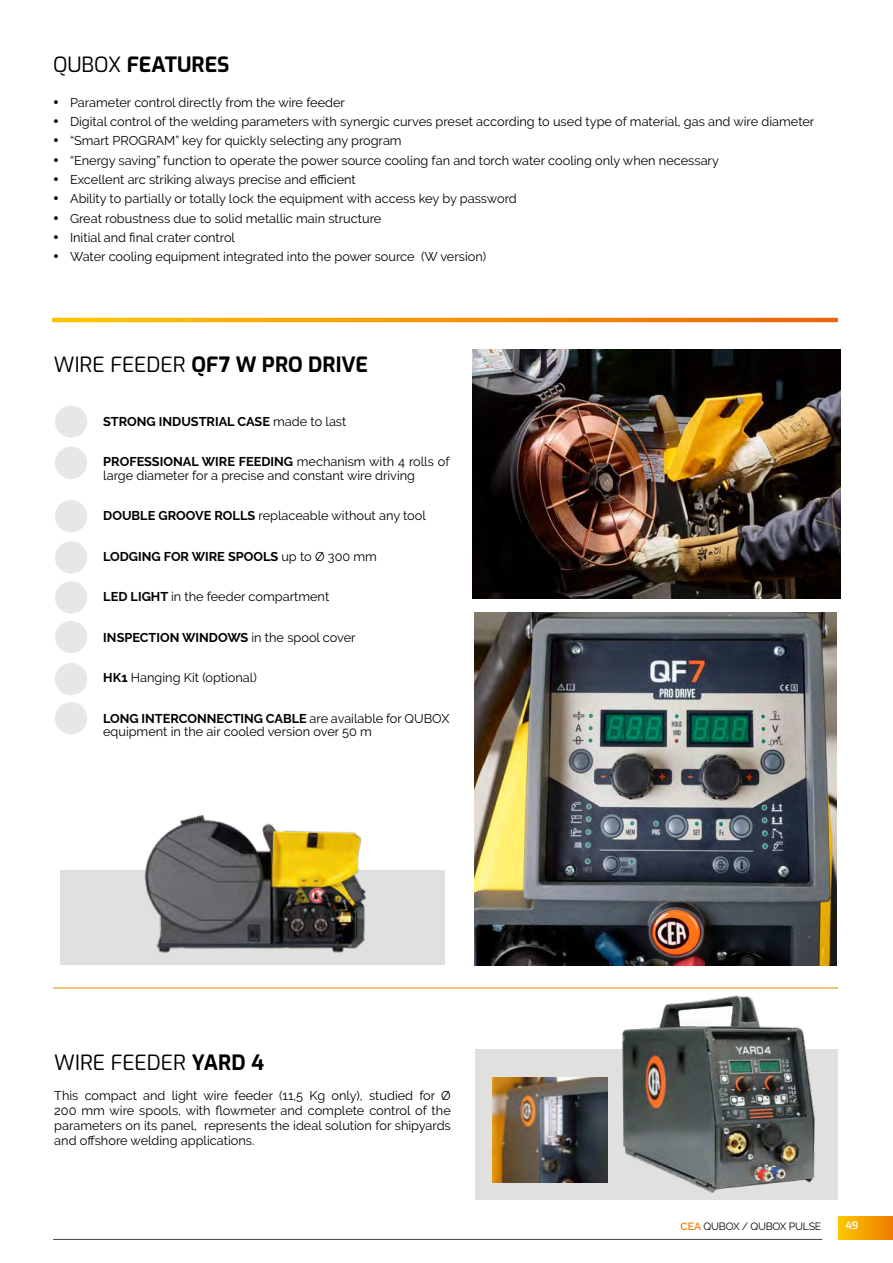
<style>
.page{position:relative;width:893px;height:1263px;background:#fff}
.page>*{position:absolute;margin:0;border:0;box-sizing:border-box;transform-origin:0 0}
.t1{font:700 21px "Exo";color:#000}
.t2{font:21px "Exo";color:#000}
.t3{font:12.75px/15px "Raleway";color:#000}
.t4{font:700 12.75px "Raleway";color:#000}
.t5{font:10.5px "Raleway";letter-spacing:-.02em;color:#000}
.t6{font:600 10.5px "Exo";color:#fff}
.s1{font-weight:400}
.s2{font-weight:700}
.s3{font-weight:600;color:#ef7d00}
</style>
<div class="page">
<hr style="left:53px;top:1239px;width:769px;height:1px;background:#464646">
<div style="left:839px;top:1216px;width:54px;height:23px;background:linear-gradient(to right,#fec700,#ef7c00)"></div>
<svg style="left:52px;top:318px;width:786px;height:4px;background:#f49600"></svg>
<hr style="left:53px;top:987px;width:785px;height:1px;background:#ef7d00">
<img style="left:475px;top:613px;width:362px;height:352px">
<div style="left:476px;top:1049px;width:362px;height:151px;background:#e0e0df"></div>
<img style="left:473px;top:349px;width:367px;height:249px">
<img style="left:60px;top:814px;width:385px;height:151px">
<img style="left:580px;top:995px;width:235px;height:198px">
<div style="left:55px;top:405px;width:32px;height:33px;background:#e7e7e7;border-radius:50%"></div>
<div style="left:55px;top:447px;width:32px;height:32px;background:#e7e7e7;border-radius:50%"></div>
<div style="left:55px;top:500px;width:32px;height:32px;background:#e7e7e7;border-radius:50%"></div>
<div style="left:55px;top:541px;width:32px;height:33px;background:#e7e7e7;border-radius:50%"></div>
<div style="left:55px;top:581px;width:32px;height:33px;background:#e7e7e7;border-radius:50%"></div>
<div style="left:55px;top:621px;width:32px;height:32px;background:#e7e7e7;border-radius:50%"></div>
<div style="left:55px;top:663px;width:32px;height:32px;background:#e7e7e7;border-radius:50%"></div>
<div style="left:55px;top:702px;width:32px;height:32px;background:#e7e7e7;border-radius:50%"></div>
<img style="left:492px;top:1078px;width:116px;height:105px">
<h1 class="t1" style="left:53px;top:50px;width:178px"><span class="s1">QUBOX</span> FEATURES</h1>
<p class="t3" style="left:53px;top:95px;width:294px">• Parameter control directly from the wire feeder</p>
<p class="t3" style="left:53px;top:114px;width:763px">• Digital control of the welding parameters with synergic curves preset according to used type of material, gas and wire diameter</p>
<p class="t3" style="left:53px;top:133px;width:350px">• “Smart PROGRAM” key for quickly selecting any program</p>
<p class="t3" style="left:53px;top:153px;width:667px">• “Energy saving” function to operate the power source cooling fan and torch water cooling only when necessary</p>
<p class="t3" style="left:53px;top:172px;width:304px">• Excellent arc striking always precise and efficient</p>
<p class="t3" style="left:53px;top:191px;width:465px">• Ability to partially or totally lock the equipment with access key by password</p>
<p class="t3" style="left:53px;top:210px;width:330px">• Great robustness due to solid metallic main structure</p>
<p class="t3" style="left:53px;top:230px;width:184px">• Initial and final crater control</p>
<p class="t3" style="left:53px;top:249px;width:435px">• Water cooling equipment integrated into the power source (W version)</p>
<h1 class="t1" style="left:54px;top:349px;width:316px"><span class="s1">WIRE FEEDER</span> QF7 W PRO DRIVE</h1>
<p class="t4" style="left:103px;top:414px;width:245px">STRONG INDUSTRIAL CASE <span class="s1">made to last</span></p>
<p class="t3" style="left:103px;top:455px;width:348px;line-height:13.5px"><span class="s2">PROFESSIONAL WIRE FEEDING</span> mechanism with 4 rolls of large diameter for a precise and constant wire driving</p>
<p class="t3" style="left:103px;top:508px;width:324px"><span class="s2">DOUBLE GROOVE ROLLS</span> replaceable without any tool</p>
<p class="t4" style="left:103px;top:549px;width:275px">LODGING FOR WIRE SPOOLS <span class="s1">up to Ø 300 mm</span></p>
<p class="t3" style="left:103px;top:589px;width:227px"><span class="s2">LED LIGHT</span> in the feeder compartment</p>
<p class="t4" style="left:103px;top:630px;width:254px">INSPECTION WINDOWS <span class="s1">in the spool cover</span></p>
<p class="t3" style="left:103px;top:670px;width:155px"><span class="s2">HK1</span> Hanging Kit (optional)</p>
<p class="t3" style="left:103px;top:712px;width:348px;line-height:13.5px"><span class="s2">LONG INTERCONNECTING CABLE</span> are available for QUBOX equipment in the air cooled version over 50 m</p>
<h1 class="t2" style="left:54px;top:1047px;width:211px">WIRE FEEDER <span class="s2">YARD 4</span></h1>
<p class="t3" style="left:54px;top:1088px;width:398px;text-align:justify">This compact and light wire feeder (11,5 Kg only), studied for Ø 200 mm wire spools, with flowmeter and complete control of the parameters on its panel, represents the ideal solution for shipyards and offshore welding applications.</p>
<p class="t5" style="left:680px;top:1220px;width:142px"><span class="s3">CEA</span> QUBOX / QUBOX PULSE</p>
<p class="t6" style="left:845px;top:1219px;width:14px">49</p>
</div>
